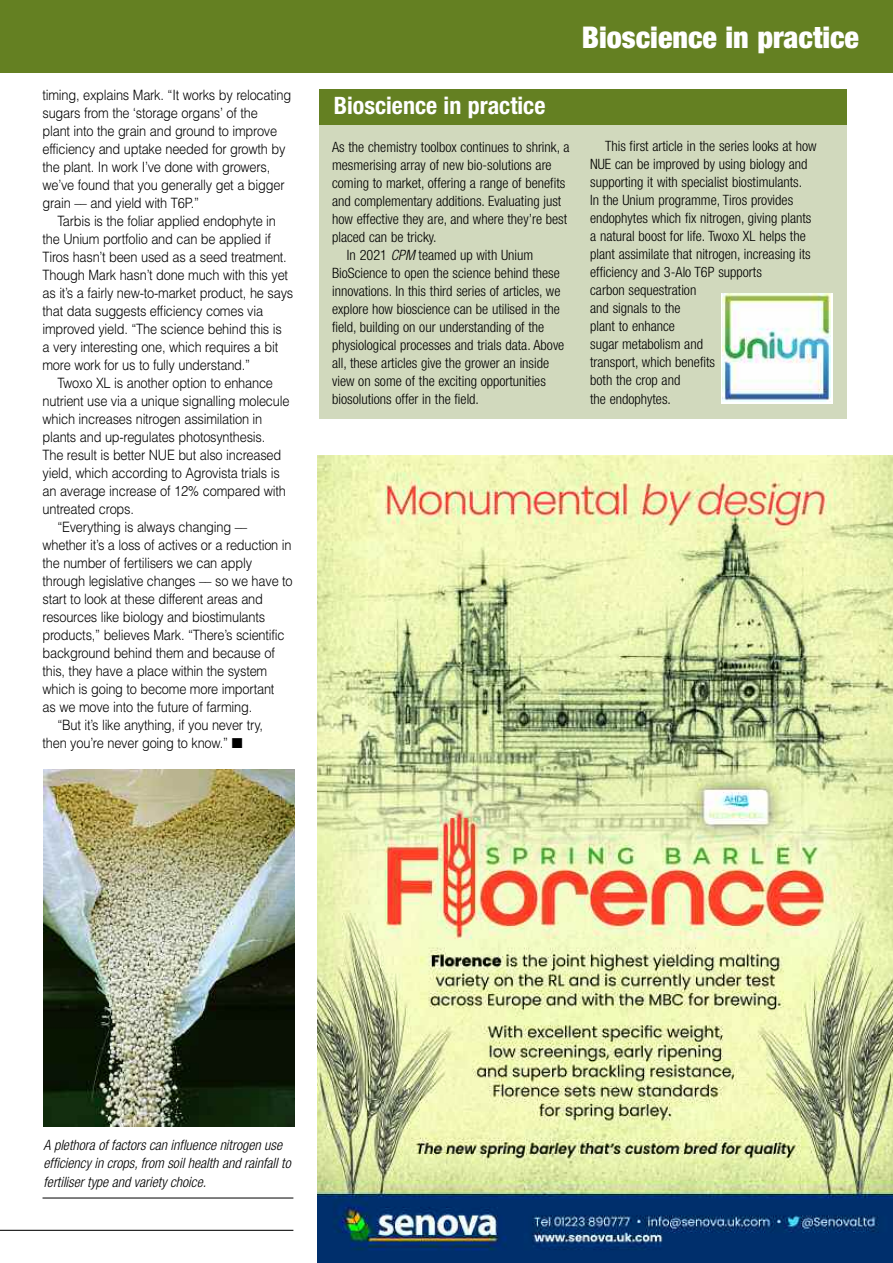
<style>
.page{position:relative;width:893px;height:1263px;background:#fff}
.page>*{position:absolute;margin:0;border:0;box-sizing:border-box;transform-origin:0 0}
.t1{font:900 condensed 30px "Helvetica Neue";color:#fff}
.t2{font:700 condensed 24px "Helvetica Neue";color:#fff}
.t3{font:300 14.25px/18px "Helvetica";letter-spacing:-.015em;color:#000;scale:.9 1}
.t4{font:300 condensed 14.25px/18px "Helvetica Neue";color:#000}
.t5{font:italic 300 condensed 14.25px/18px "Helvetica Neue";color:#000}
.s1{font-style:italic}
</style>
<div class="page">
<div style="left:0;top:0;width:893px;height:72px;background:#648022"></div>
<div style="left:319px;top:125px;width:527px;height:293px;background:#d1d9bd"></div>
<div style="left:319px;top:89px;width:527px;height:36px;background:#648022"></div>
<svg style="left:721px;top:293px;width:111px;height:110px"></svg>
<img style="left:722px;top:293px;width:108px;height:109px">
<hr style="left:43px;top:1197px;width:250px;height:1px;background:#000">
<img style="left:43px;top:770px;width:251px;height:356px">
<hr style="left:0;top:1230px;width:293px;height:1px;background:#000">
<img style="left:317px;top:455px;width:576px;height:808px">
<p class="t3" style="left:43px;top:86px;width:278px">timing, explains Mark. “It works by relocating sugars from the ‘storage organs’ of the<br>plant into the grain and ground to improve efficiency and uptake needed for growth by the plant. In work I’ve done with growers, we’ve found that you generally get a bigger grain –– and yield with T6P.”</p>
<p class="t3" style="left:43px;top:212px;width:280px;text-indent:15px">Tarbis is the foliar applied endophyte in the Unium portfolio and can be applied if Tiros hasn’t been used as a seed treatment.<br>Though Mark hasn’t done much with this yet as it’s a fairly new-to-market product, he says that data suggests efficiency comes via improved yield. “The science behind this is<br>a very interesting one, which requires a bit more work for us to fully understand.”</p>
<p class="t3" style="left:57px;top:374px;width:241px">Twoxo XL is another option to enhance</p>
<p class="t3" style="left:43px;top:392px;width:276px">nutrient use via a unique signalling molecule</p>
<p class="t3" style="left:43px;top:410px;width:246px">which increases nitrogen assimilation in</p>
<p class="t3" style="left:43px;top:428px;width:249px">plants and up-regulates photosynthesis.</p>
<p class="t3" style="left:43px;top:446px;width:267px">The result is better NUE but also increased</p>
<p class="t3" style="left:43px;top:464px;width:265px">yield, which according to Agrovista trials is</p>
<p class="t3" style="left:43px;top:482px;width:272px">an average increase of 12% compared with</p>
<p class="t3" style="left:43px;top:500px;width:103px">untreated crops.</p>
<p class="t3" style="left:57px;top:518px;width:213px">“Everything is always changing ––</p>
<p class="t3" style="left:43px;top:536px;width:278px">whether it’s a loss of actives or a reduction in</p>
<p class="t3" style="left:43px;top:554px;width:234px">the number of fertilisers we can apply</p>
<p class="t3" style="left:43px;top:572px;width:280px">through legislative changes –– so we have to</p>
<p class="t3" style="left:43px;top:590px;width:247px">start to look at these different areas and</p>
<p class="t3" style="left:43px;top:608px;width:249px">resources like biology and biostimulants</p>
<p class="t3" style="left:43px;top:626px;width:271px">products,” believes Mark. “There’s scientific</p>
<p class="t3" style="left:43px;top:644px;width:260px">background behind them and because of</p>
<p class="t3" style="left:43px;top:662px;width:251px">this, they have a place within the system</p>
<p class="t3" style="left:43px;top:680px;width:259px">which is going to become more important</p>
<p class="t3" style="left:43px;top:698px;width:235px">as we move into the future of farming.</p>
<p class="t3" style="left:57px;top:716px;width:230px">“But it’s like anything, if you never try,</p>
<p class="t3" style="left:43px;top:734px;width:224px">then you’re never going to know.” ■</p>
<h1 class="t1" style="left:582px;top:27px;width:279px">Bioscience in practice</h1>
<h2 class="t2" style="left:334px;top:97px;width:213px">Bioscience in practice</h2>
<p class="t4" style="left:332px;top:139px;width:239px">As the chemistry toolbox continues to shrink, a</p>
<p class="t4" style="left:332px;top:157px;width:221px">mesmerising array of new bio-solutions are</p>
<p class="t4" style="left:332px;top:175px;width:235px">coming to market, offering a range of benefits</p>
<p class="t4" style="left:332px;top:193px;width:231px">and complementary additions. Evaluating just</p>
<p class="t4" style="left:332px;top:211px;width:237px">how effective they are, and where they’re best</p>
<p class="t4" style="left:332px;top:229px;width:106px">placed can be tricky.</p>
<p class="t4" style="left:347px;top:247px;width:188px">In 2021 <span class="s1">CPM</span> teamed up with Unium</p>
<p class="t4" style="left:332px;top:265px;width:229px">BioScience to open the science behind these</p>
<p class="t4" style="left:332px;top:283px;width:230px">innovations. In this third series of articles, we</p>
<p class="t4" style="left:332px;top:301px;width:229px">explore how bioscience can be utilised in the</p>
<p class="t4" style="left:332px;top:319px;width:214px">field, building on our understanding of the</p>
<p class="t4" style="left:332px;top:337px;width:234px">physiological processes and trials data. Above</p>
<p class="t4" style="left:332px;top:355px;width:219px">all, these articles give the grower an inside</p>
<p class="t4" style="left:332px;top:373px;width:215px">view on some of the exciting opportunities</p>
<p class="t4" style="left:332px;top:391px;width:148px">biosolutions offer in the field.</p>
<p class="t4" style="left:590px;top:139px;width:228px;text-indent:15px">This first article in the series looks at how<br>NUE can be improved by using biology and supporting it with specialist biostimulants.<br>In the Unium programme, Tiros provides endophytes which fix nitrogen, giving plants a natural boost for life. Twoxo XL helps the plant assimilate that nitrogen, increasing its efficiency and 3-Alo T6P supports<br>carbon sequestration<br>and signals to the<br>plant to enhance<br>sugar metabolism and<br>transport, which benefits<br>both the crop and<br>the endophytes.</p>
<p class="t5" style="left:43px;top:1138px;width:249px">A plethora of factors can influence nitrogen use efficiency in crops, from soil health and rainfall to fertiliser type and variety choice.</p>
</div>
